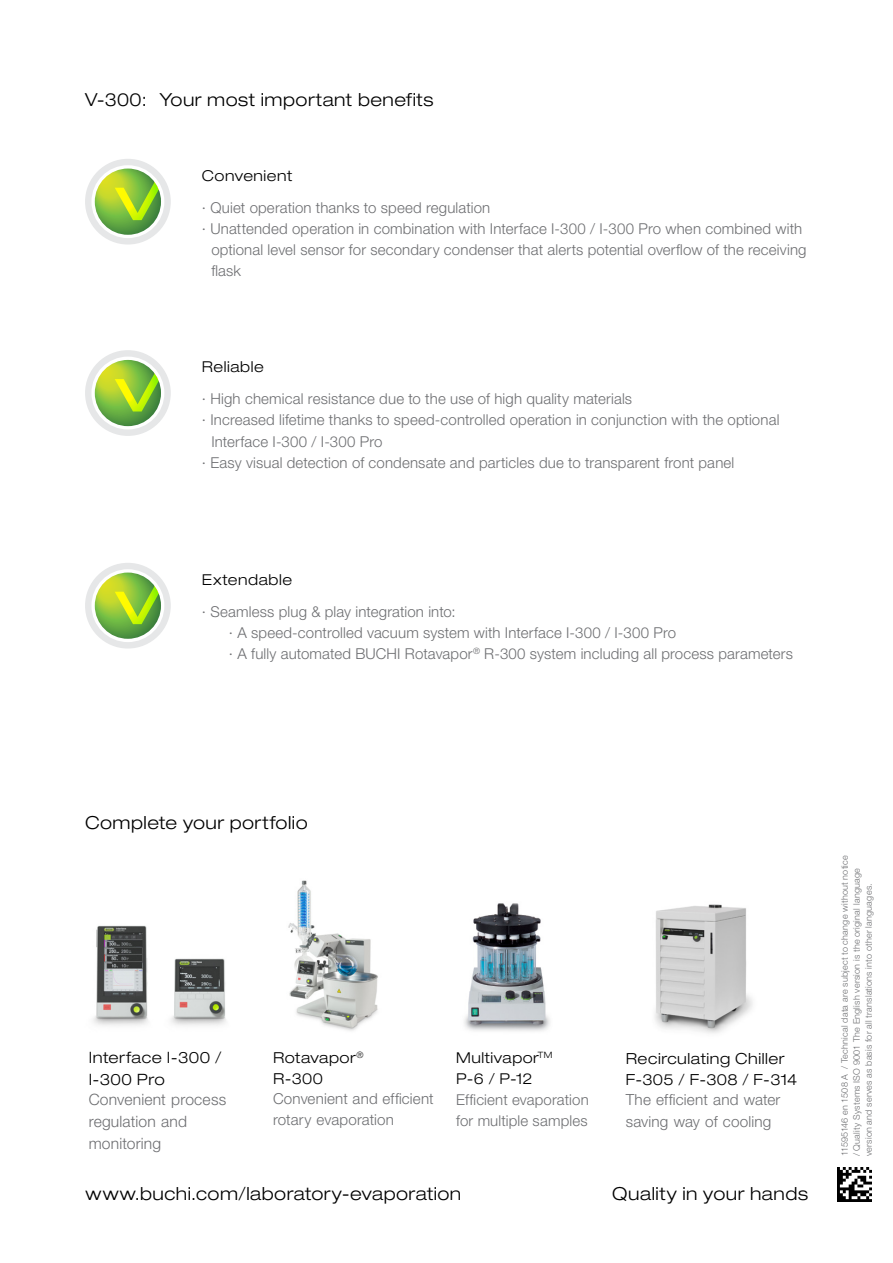
<style>
.page{position:relative;width:893px;height:1263px;background:#fff}
.page>*{position:absolute;margin:0;border:0;box-sizing:border-box;transform-origin:0 0}
.EN_Note_large{font:300 expanded 18px "Helvetica Neue LT Std";letter-spacing:.025em;color:#000}
.EN_Title{font:300 expanded 18px "Helvetica Neue LT Std";letter-spacing:.025em;color:#000}
.t1{font:300 15.6px/22.2px "Helvetica Neue LT Std";letter-spacing:.01em;color:#6d6e71}
.t2{font:300 expanded 15.6px/22.2px "Helvetica Neue LT Std";letter-spacing:.03em;color:#000}
.t3{font:300 15.3px/21.6px "Helvetica Neue LT Std";letter-spacing:.01em;color:#6d6e71}
.t4{font:300 expanded 15.3px/21.8px "Helvetica Neue LT Std";letter-spacing:.035em;color:#000}
.t5{font:300 15.15px/21.5px "Helvetica Neue LT Std";letter-spacing:.01em;color:#6d6e71}
.t6{font:300 expanded 15.15px/21.5px "Helvetica Neue LT Std";letter-spacing:.03em;color:#000}
.t7{font:300 15px/21.3px "Helvetica Neue LT Std";letter-spacing:.01em;color:#6d6e71}
.EN_Title_small_down{font:300 expanded 15px "Helvetica Neue LT Std";letter-spacing:.035em;color:#000}
.EN_Barcode{font:300 9px/12px "Helvetica Neue LT Std";letter-spacing:.03em;color:#6d6e71}
.s1{font-stretch:expanded;color:#000}
</style>
<div class="page">
<div style="left:85px;top:159px;width:86px;height:86px;background:#e6e7e8;border-radius:50%"></div>
<svg style="left:91px;top:165px;width:73px;height:73px"></svg>
<svg style="left:95px;top:169px;width:66px;height:66px"></svg>
<svg style="left:110px;top:168px;width:51px;height:67px;background:#9bc852"></svg>
<div style="left:85px;top:350px;width:86px;height:86px;background:#e6e7e8;border-radius:50%"></div>
<div style="left:91px;top:357px;width:73px;height:72px;background:#fff;border-radius:50%"></div>
<svg style="left:95px;top:360px;width:66px;height:66px"></svg>
<svg style="left:110px;top:360px;width:51px;height:66px;background:#9ac74f"></svg>
<div style="left:85px;top:563px;width:86px;height:85px;background:#e6e7e8;border-radius:50%"></div>
<div style="left:91px;top:569px;width:73px;height:73px;background:#fff;border-radius:50%"></div>
<svg style="left:95px;top:572px;width:66px;height:67px"></svg>
<svg style="left:110px;top:572px;width:51px;height:67px"></svg>
<img style="left:838px;top:1167px;width:34px;height:34px">
<img style="left:464px;top:903px;width:86px;height:128px">
<img style="left:288px;top:880px;width:90px;height:151px">
<img style="left:93px;top:925px;width:55px;height:101px">
<img style="left:171px;top:958px;width:55px;height:68px">
<img style="left:654px;top:904px;width:99px;height:129px">
<p class="EN_Title" style="left:85px;top:89px;width:63px">V-300:</p>
<p class="EN_Title" style="left:160px;top:89px;width:275px">Your most important benefits</p>
<p class="EN_Title_small_down" style="left:202px;top:166px;width:92px">Convenient</p>
<p class="t7" style="left:202px;top:196px;width:290px">∙ Quiet operation thanks to speed regulation</p>
<p class="t7" style="left:211px;top:218px;width:597px;text-indent:-9px">∙ Unattended operation in combination with Interface I-300 / I-300 Pro when combined with optional level sensor for secondary condenser that alerts potential overflow of the receiving flask</p>
<p class="EN_Title_small_down" style="left:202px;top:358px;width:63px">Reliable</p>
<p class="t7" style="left:202px;top:388px;width:432px">∙ High chemical resistance due to the use of high quality materials</p>
<p class="t7" style="left:211px;top:409px;width:570px;text-indent:-9px">∙ Increased lifetime thanks to speed-controlled operation in conjunction with the optional<br>Interface I-300 / I-300 Pro</p>
<p class="t7" style="left:202px;top:451px;width:534px">∙ Easy visual detection of condensate and particles due to transparent front panel</p>
<p class="EN_Title_small_down" style="left:202px;top:570px;width:92px">Extendable</p>
<p class="t7" style="left:202px;top:600px;width:255px">∙ Seamless plug &amp; play integration into:</p>
<p class="t7" style="left:229px;top:622px;width:449px">∙ A speed-controlled vacuum system with Interface I-300 / I-300 Pro</p>
<p class="t7" style="left:229px;top:643px;width:566px">∙ A fully automated BUCHI Rotavapor<sup>®</sup> R-300 system including all process parameters</p>
<p class="EN_Title" style="left:85px;top:812px;width:224px">Complete your portfolio</p>
<p class="t2" style="left:89px;top:1046px;width:134px">Interface I-300 /<br>I-300 Pro</p>
<p class="t1" style="left:89px;top:1088px;width:139px">Convenient process regulation and monitoring</p>
<p class="t6" style="left:273px;top:1046px;width:92px">Rotavapor<sup>®<br></sup>R-300</p>
<p class="t5" style="left:273px;top:1087px;width:162px">Convenient and efficient rotary evaporation</p>
<p class="t7" style="left:456px;top:1046px;width:134px"><span class="s1">Multivapor</span><sup>TM<br></sup><span class="s1">P-6 / P-12<br></span>Efficient evaporation for multiple samples</p>
<p class="t4" style="left:626px;top:1047px;width:173px">Recirculating Chiller<br>F-305 / F-308 / F-314</p>
<p class="t3" style="left:626px;top:1088px;width:156px">The efficient and water saving way of cooling</p>
<p class="EN_Note_large" style="left:86px;top:1182px;width:377px">www.buchi.com/laboratory-evaporation</p>
<p class="EN_Note_large" style="left:612px;top:1182px;width:197px">Quality in your hands</p>
<p class="EN_Barcode" style="left:838px;top:1156px;width:303px;rotate:-90deg">11595146 en 1508 A / Technical data are subject to change without notice / Quality Systems ISO 9001 The English version is the original language version and serves as basis for all translations into other languages.</p>
</div>
